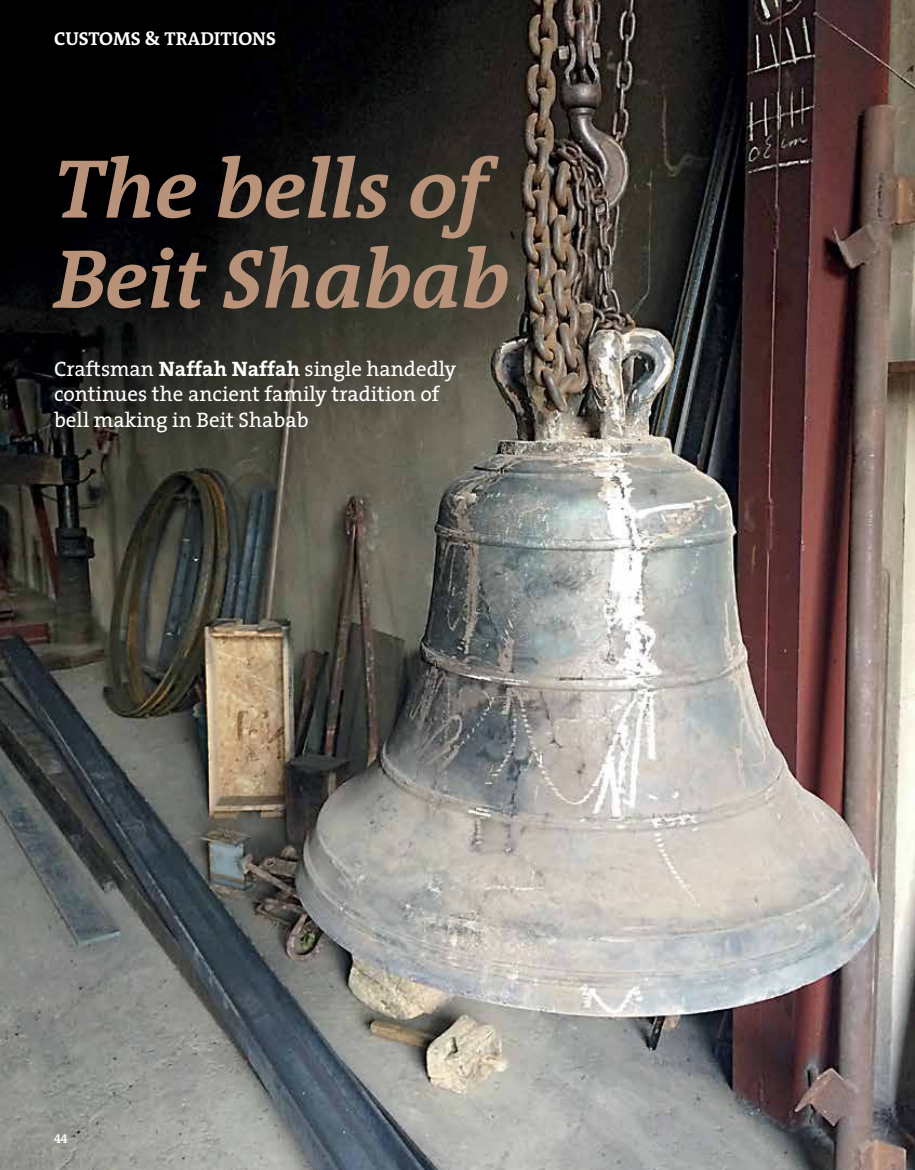
<style>
.page{position:relative;width:915px;height:1170px;background:#fff}
.page>*{position:absolute;margin:0;border:0;box-sizing:border-box;transform-origin:0 0}
.t1{font:italic 700 84.15px/90px "The Antiqua B7 i";color:#b99379}
.t2{font:21px/25.2px "The Serif";color:#fff}
.t3{font:700 18.75px "The Antiqua B7";color:#fff}
.t4{font:700 12px "The Antiqua B7";color:#fff}
.s1{font-weight:700}
</style>
<div class="page">
<img style="left:0;top:0;width:914px;height:1169px">
<p class="t3" style="left:54px;top:29px;width:223px">CUSTOMS &amp; TRADITIONS</p>
<h1 class="t1" style="left:54px;top:146px;width:457px">The bells of<br>Beit Shabab</h1>
<p class="t2" style="left:54px;top:356px;width:403px">Craftsman <span class="s1">Naffah Naffah</span> single handedly continues the ancient family tradition of bell making in Beit Shabab</p>
<p class="t4" style="left:54px;top:1130px;width:15px">44</p>
</div>
